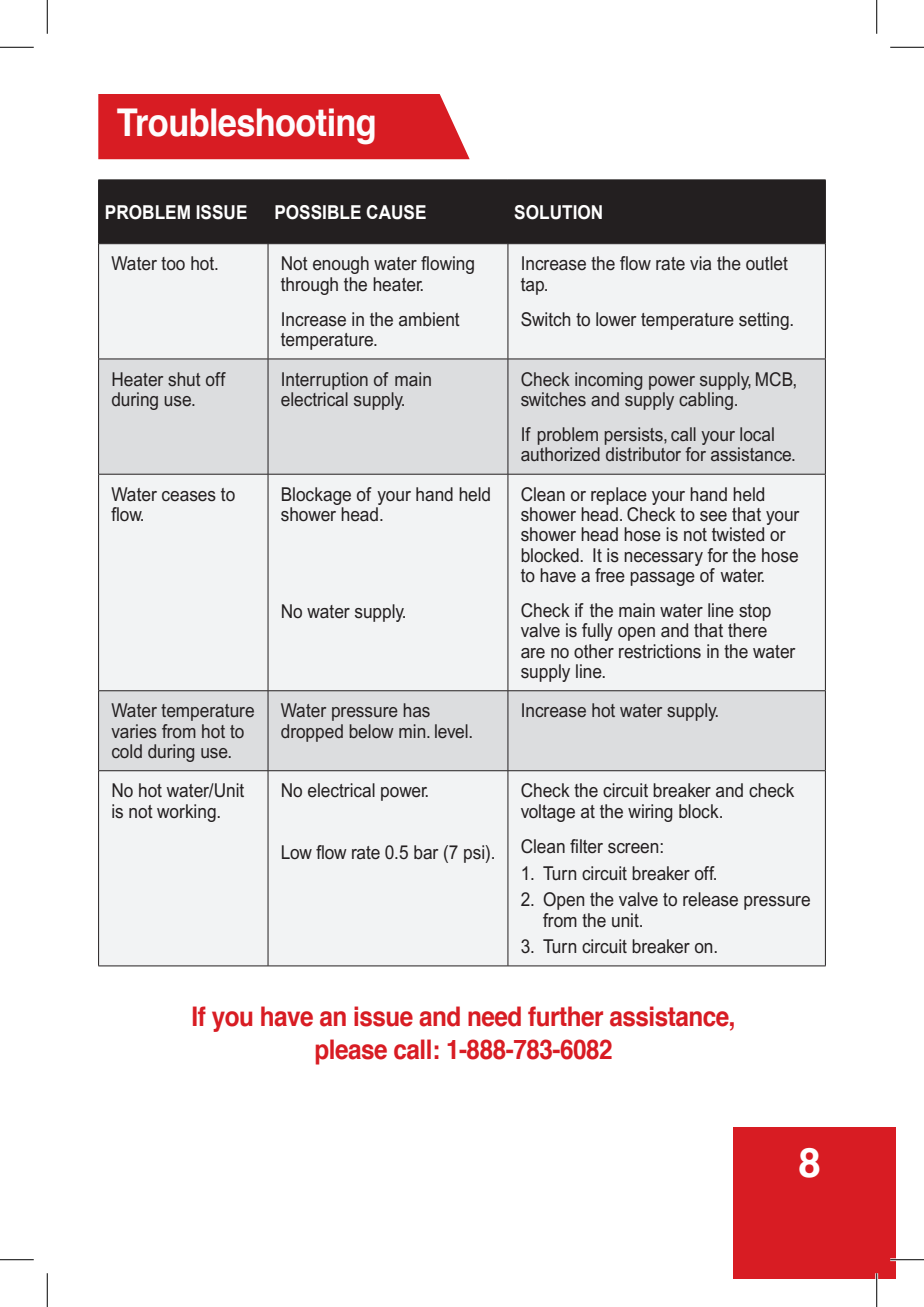
<style>
.page{position:relative;width:924px;height:1307px;background:#fff}
.page>*{position:absolute;margin:0;border:0;box-sizing:border-box;transform-origin:0 0}
.t1{font:700 40.5px "Helvetica";color:#fff}
.t2{font:700 38.25px "Helvetica";letter-spacing:-.02em;color:#fefcfd;scale:.9 1}
.t3{font:700 27px/32.4px "Helvetica";letter-spacing:-.02em;color:#d81c23;text-align:center;scale:.9 1}
.t4{font:19.12px/20.2px "Arial";color:#231f20;scale:.9 1}
.t5{font:700 19.12px "Arial";color:#fff;scale:.9 1}
</style>
<div class="page">
<div style="left:98px;top:94px;width:371px;height:65px;background:#d81c23"></div>
<div style="left:733px;top:1127px;width:163px;height:151px;background:#d81c23"></div>
<div style="left:99px;top:180px;width:726px;height:63px;background:#231f20"></div>
<div style="left:99px;top:244px;width:726px;height:721px;background:#f2f3f4"></div>
<svg style="left:99px;top:359px;width:726px;height:411px;fill:#f2f3f4"></svg>
<hr style="left:98px;top:179px;width:170px;height:1px;background:#231f20">
<hr style="left:98px;top:180px;width:1px;height:63px;background:#231f20">
<hr style="left:268px;top:179px;width:240px;height:1px;background:#231f20">
<hr style="left:268px;top:180px;width:1px;height:63px;background:#231f20">
<hr style="left:508px;top:179px;width:317px;height:1px;background:#231f20">
<hr style="left:507px;top:180px;width:1px;height:63px;background:#231f20">
<hr style="left:825px;top:180px;width:1px;height:63px;background:#231f20">
<hr style="left:98px;top:243px;width:170px;height:1px;background:#231f20">
<hr style="left:98px;top:244px;width:1px;height:114px;background:#231f20">
<hr style="left:268px;top:243px;width:240px;height:1px;background:#231f20">
<hr style="left:268px;top:244px;width:1px;height:114px;background:#231f20">
<hr style="left:508px;top:243px;width:317px;height:1px;background:#231f20">
<hr style="left:507px;top:244px;width:1px;height:114px;background:#231f20">
<hr style="left:825px;top:244px;width:1px;height:114px;background:#231f20">
<hr style="left:98px;top:358px;width:170px;height:1px;background:#231f20">
<hr style="left:98px;top:359px;width:1px;height:115px;background:#231f20">
<hr style="left:268px;top:358px;width:240px;height:1px;background:#231f20">
<hr style="left:268px;top:359px;width:1px;height:115px;background:#231f20">
<hr style="left:508px;top:358px;width:317px;height:1px;background:#231f20">
<hr style="left:507px;top:359px;width:1px;height:115px;background:#231f20">
<hr style="left:825px;top:359px;width:1px;height:115px;background:#231f20">
<hr style="left:98px;top:474px;width:170px;height:1px;background:#231f20">
<hr style="left:98px;top:474px;width:1px;height:216px;background:#231f20">
<hr style="left:268px;top:474px;width:240px;height:1px;background:#231f20">
<hr style="left:268px;top:474px;width:1px;height:216px;background:#231f20">
<hr style="left:508px;top:474px;width:317px;height:1px;background:#231f20">
<hr style="left:507px;top:474px;width:1px;height:216px;background:#231f20">
<hr style="left:825px;top:474px;width:1px;height:216px;background:#231f20">
<hr style="left:98px;top:690px;width:170px;height:1px;background:#231f20">
<hr style="left:98px;top:691px;width:1px;height:79px;background:#231f20">
<hr style="left:268px;top:690px;width:240px;height:1px;background:#231f20">
<hr style="left:268px;top:691px;width:1px;height:79px;background:#231f20">
<hr style="left:508px;top:690px;width:317px;height:1px;background:#231f20">
<hr style="left:507px;top:691px;width:1px;height:79px;background:#231f20">
<hr style="left:825px;top:691px;width:1px;height:79px;background:#231f20">
<hr style="left:98px;top:770px;width:170px;height:1px;background:#231f20">
<hr style="left:98px;top:771px;width:1px;height:194px;background:#231f20">
<hr style="left:268px;top:770px;width:240px;height:1px;background:#231f20">
<hr style="left:268px;top:771px;width:1px;height:194px;background:#231f20">
<hr style="left:508px;top:770px;width:317px;height:1px;background:#231f20">
<hr style="left:507px;top:771px;width:1px;height:194px;background:#231f20">
<hr style="left:825px;top:771px;width:1px;height:194px;background:#231f20">
<hr style="left:98px;top:965px;width:170px;height:1px;background:#231f20">
<hr style="left:268px;top:965px;width:240px;height:1px;background:#231f20">
<hr style="left:508px;top:965px;width:317px;height:1px;background:#231f20">
<hr style="left:890px;top:1258px;width:34px;height:2px;background:#fff">
<hr style="left:875px;top:1273px;width:3px;height:33px;background:#fff">
<hr style="left:0;top:47px;width:34px;height:1px;background:#000">
<hr style="left:890px;top:47px;width:34px;height:1px;background:#000">
<hr style="left:0;top:1259px;width:34px;height:1px;background:#000">
<hr style="left:890px;top:1259px;width:34px;height:1px;background:#000">
<hr style="left:47px;top:0;width:1px;height:34px;background:#000">
<hr style="left:47px;top:1273px;width:1px;height:33px;background:#000">
<hr style="left:876px;top:0;width:1px;height:34px;background:#000">
<hr style="left:876px;top:1273px;width:1px;height:33px;background:#000">
<h2 class="t2" style="left:117px;top:92px;width:290px">Troubleshooting</h2>
<p class="t5" style="left:105px;top:199px;width:160px">PROBLEM ISSUE</p>
<p class="t5" style="left:274px;top:199px;width:170px">POSSIBLE CAUSE</p>
<p class="t5" style="left:514px;top:199px;width:100px">SOLUTION</p>
<p class="t4" style="left:111px;top:254px;width:121px">Water too hot.</p>
<p class="t4" style="left:281px;top:254px;width:217px">Not enough water flowing through the heater.</p>
<p class="t4" style="left:281px;top:309px;width:200px">Increase in the ambient temperature.</p>
<p class="t4" style="left:520px;top:254px;width:298px">Increase the flow rate via the outlet tap.</p>
<p class="t4" style="left:520px;top:309px;width:305px">Switch to lower temperature setting.</p>
<p class="t4" style="left:111px;top:369px;width:128px">Heater shut off during use.</p>
<p class="t4" style="left:281px;top:369px;width:169px">Interruption of main electrical supply.</p>
<p class="t4" style="left:520px;top:369px;width:309px">Check incoming power supply, MCB, switches and supply cabling.</p>
<p class="t4" style="left:520px;top:424px;width:307px">If problem persists, call your local authorized distributor for assistance.</p>
<p class="t4" style="left:111px;top:484px;width:139px">Water ceases to flow.</p>
<p class="t4" style="left:281px;top:484px;width:235px">Blockage of your hand held shower head.</p>
<p class="t4" style="left:520px;top:484px;width:311px">Clean or replace your hand held shower head. Check to see that your shower head hose is not twisted or blocked. It is necessary for the hose to have a free passage of water.</p>
<p class="t4" style="left:520px;top:600px;width:307px">Check if the main water line stop valve is fully open and that there are no other restrictions in the water supply line.</p>
<p class="t4" style="left:281px;top:601px;width:141px">No water supply.</p>
<p class="t4" style="left:111px;top:701px;width:161px">Water temperature varies from hot to cold during use.</p>
<p class="t4" style="left:281px;top:701px;width:215px">Water pressure has dropped below min. level.</p>
<p class="t4" style="left:520px;top:701px;width:222px">Increase hot water supply.</p>
<p class="t4" style="left:111px;top:780px;width:149px">No hot water/Unit is not working.</p>
<p class="t4" style="left:281px;top:780px;width:167px">No electrical power.</p>
<p class="t4" style="left:281px;top:842px;width:240px">Low flow rate 0.5 bar (7 psi).</p>
<p class="t4" style="left:520px;top:780px;width:305px">Check the circuit breaker and check voltage at the wiring block.</p>
<p class="t4" style="left:520px;top:836px;width:161px">Clean filter screen:</p>
<p class="t4" style="left:520px;top:863px;width:220px">1. Turn circuit breaker off.</p>
<p class="t4" style="left:543px;top:889px;width:299px;text-indent:-22px">2. Open the valve to release pressure from the unit.</p>
<p class="t4" style="left:520px;top:936px;width:221px">3. Turn circuit breaker on.</p>
<h3 class="t3" style="left:191px;top:1000px;width:606px">If you have an issue and need further assistance, please call: 1-888-783-6082</h3>
<h1 class="t1" style="left:798px;top:1130px;width:24px">8</h1>
</div>
